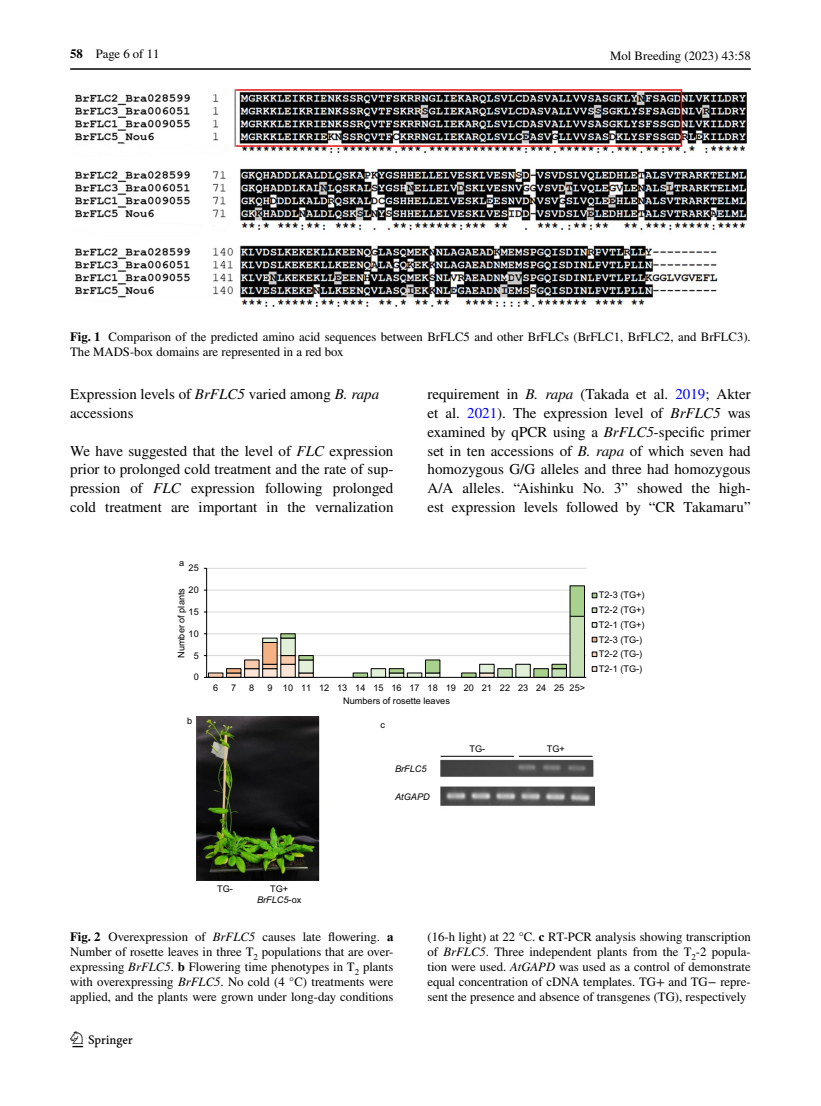
<style>
.page{position:relative;width:821px;height:1106px;background:#fff}
.page>*{position:absolute;margin:0;border:0;box-sizing:border-box;transform-origin:0 0}
.t1{font:22.5px "Springnew Regular 2";color:#000}
.t2{font:15px/18.8px "STIX";color:#000;text-align:justify}
.t3{font:12.75px/15px "STIX";color:#000;text-align:justify}
.t4{font:9.15px/14.7px "Arial";color:#000;text-align:center}
.t5{font:italic 9.15px "Arial";color:#000}
.s1{font-weight:700}
.s2{font-style:italic}
.s3{color:#00f}
</style>
<div class="page">
<hr style="left:70px;top:68px;width:680px;height:2px;background:#000">
<img style="left:75px;top:89px;width:671px;height:217px">
<img style="left:197px;top:716px;width:398px;height:164px">
<hr style="left:440px;top:756px;width:74px;height:1px;background:#000">
<hr style="left:519px;top:756px;width:73px;height:1px;background:#000">
<svg style="left:203px;top:568px;width:384px;height:110px"></svg>
<svg style="left:592px;top:593px;width:5px;height:5px"></svg>
<svg style="left:592px;top:607px;width:5px;height:5px"></svg>
<svg style="left:592px;top:622px;width:5px;height:5px"></svg>
<svg style="left:592px;top:637px;width:5px;height:5px"></svg>
<svg style="left:592px;top:651px;width:5px;height:6px"></svg>
<svg style="left:592px;top:666px;width:5px;height:5px"></svg>
<p class="t3" style="left:70px;top:47px;width:91px"><span class="s1">58</span> Page 6 of 11</p>
<p class="t3" style="left:610px;top:49px;width:142px">Mol Breeding (2023) 43:58</p>
<p class="t3" style="left:70px;top:330px;width:682px"><span class="s1">Fig. 1</span> Comparison of the predicted amino acid sequences between BrFLC5 and other BrFLCs (BrFLC1, BrFLC2, and BrFLC3).<br>The MADS-box domains are represented in a red box</p>
<p class="t2" style="left:70px;top:386px;width:311px">Expression levels of <span class="s2">BrFLC5</span> varied among <span class="s2">B. rapa </span>accessions</p>
<p class="t2" style="left:70px;top:442px;width:325px">We have suggested that the level of <span class="s2">FLC</span> expression prior to prolonged cold treatment and the rate of sup&shy;pression of <span class="s2">FLC</span> expression following prolonged cold treatment are important in the vernalization</p>
<p class="t4" style="left:179px;top:556px;width:7px">a</p>
<p class="t4" style="left:189px;top:560px;width:12px">25</p>
<p class="t4" style="left:189px;top:582px;width:12px">20</p>
<p class="t4" style="left:174px;top:658px;width:71px;rotate:-90deg">Number of plants</p>
<p class="t4" style="left:189px;top:604px;width:12px">15</p>
<p class="t4" style="left:189px;top:626px;width:12px">10</p>
<p class="t4" style="left:194px;top:648px;width:7px">5</p>
<p class="t4" style="left:194px;top:669px;width:7px">0</p>
<p class="t2" style="left:427px;top:386px;width:325px">requirement in <span class="s2">B. rapa</span> (Takada et al. <span class="s3">2019</span>; Akter et al. <span class="s3">2021</span>). The expression level of <span class="s2">BrFLC5</span> was examined by qPCR using a <span class="s2">BrFLC5</span>-specific primer set in ten accessions of <span class="s2">B. rapa</span> of which seven had homozygous G/G alleles and three had homozygous A/A alleles. “Aishinku No. 3” showed the high&shy;est expression levels followed by “CR Takamaru”</p>
<p class="t4" style="left:599px;top:588px;width:47px;text-align:left">T2-3 (TG+)<br>T2-2 (TG+)<br>T2-1 (TG+)<br>T2-3 (TG-)<br>T2-2 (TG-)<br>T2-1 (TG-)</p>
<p class="t4" style="left:213px;top:680px;width:7px">6</p>
<p class="t4" style="left:231px;top:680px;width:7px">7</p>
<p class="t4" style="left:249px;top:680px;width:7px">8</p>
<p class="t4" style="left:267px;top:680px;width:319px">9 10 11 12 13 14 15 16 17 18 19 20 21 22 23 24 25 25&gt;</p>
<p class="t4" style="left:187px;top:713px;width:7px">b</p>
<p class="t4" style="left:217px;top:881px;width:17px">TG-</p>
<p class="t4" style="left:257px;top:883px;width:46px;line-height:10.9px">TG+<br><span class="s2">BrFLC5</span>-ox</p>
<p class="t4" style="left:343px;top:693px;width:108px">Numbers of rosette leaves</p>
<p class="t4" style="left:380px;top:718px;width:6px">c</p>
<p class="t5" style="left:395px;top:762px;width:33px">BrFLC5</p>
<p class="t5" style="left:395px;top:790px;width:36px">AtGAPD</p>
<p class="t4" style="left:469px;top:741px;width:17px">TG-</p>
<p class="t4" style="left:546px;top:741px;width:20px">TG+</p>
<p class="t3" style="left:70px;top:930px;width:325px"><span class="s1">Fig. 2</span> Overexpression of <span class="s2">BrFLC5</span> causes late flowering. <span class="s1">a </span>Number of rosette leaves in three T<sub>2</sub> populations that are over&shy;expressing <span class="s2">BrFLC5</span>. <span class="s1">b</span> Flowering time phenotypes in T<sub>2</sub> plants with overexpressing <span class="s2">BrFLC5</span>. No cold (4 °C) treatments were applied, and the plants were grown under long-day conditions</p>
<p class="t3" style="left:427px;top:930px;width:325px">(16-h light) at 22 °C. <span class="s1">c</span> RT-PCR analysis showing transcription of <span class="s2">BrFLC5</span>. Three independent plants from the T<sub>2</sub>-2 popula&shy;tion were used. <span class="s2">AtGAPD</span> was used as a control of demonstrate equal concentration of cDNA templates. TG+ and TG− repre&shy;sent the presence and absence of transgenes (TG), respectively</p>
<h1 class="t1" style="left:72px;top:1031px;width:62px">1 3</h1>
</div>
